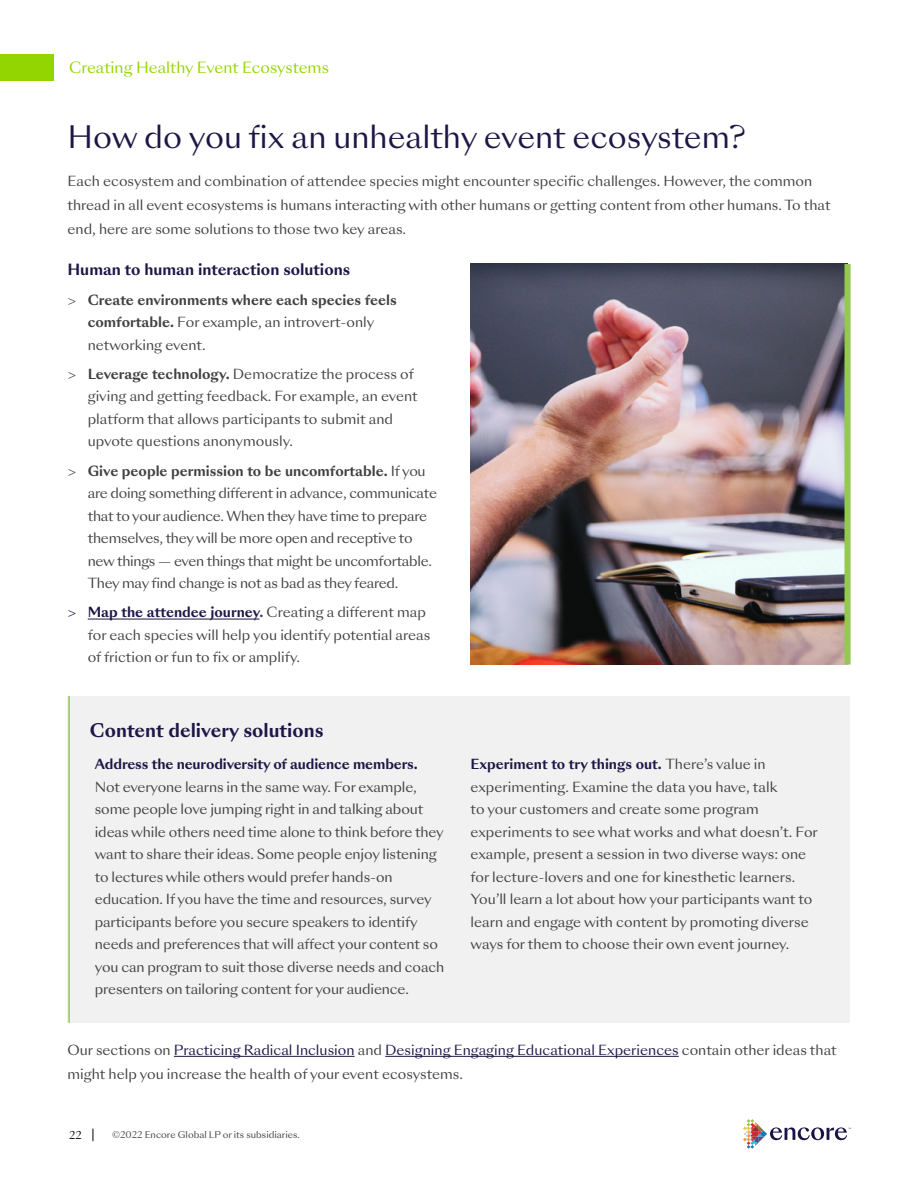
<style>
.page{position:relative;width:918px;height:1188px;background:#fff}
.page>*{position:absolute;margin:0;border:0;box-sizing:border-box;transform-origin:0 0}
.t1{font:30px "Sang Bleu Sunrise";color:#1f1646}
.t2{font:700 18px "Sang Bleu Sunrise";color:#1f1646}
.t3{font:700 15px "Sang Bleu Sunrise";color:#1f1646}
.t4{font:15px "Sang Bleu Sunrise";color:#93d500}
.t5{font:13.5px/22.5px "Sang Bleu Sunrise";letter-spacing:-.01em;color:#414042}
.t6{font:700 13.5px/22.5px "Sang Bleu Sunrise";color:#414042}
.t7{font:700 13.5px "Sang Bleu Sunrise";letter-spacing:-.01em;color:#1f1646}
.t8{font:10.5px "Sang Bleu Sunrise";color:#000}
.t9{font:9px "Sang Bleu Sunrise";color:#414042}
.s1{font-weight:400}
.s2{font-weight:700}
.s3{color:#1f1646}
.s4{font-weight:700;color:#1f1646}
</style>
<div class="page">
<svg style="left:93px;top:1129px;width:1px;height:12px"></svg>
<svg style="left:743px;top:1119px;width:108px;height:30px"></svg>
<div style="left:0;top:54px;width:54px;height:27px;background:#93d500"></div>
<div style="left:68px;top:696px;width:782px;height:327px;background:#f1f1f2"></div>
<hr style="left:88px;top:619px;width:171px;height:1px;background:#1f1646">
<hr style="left:174px;top:1056px;width:181px;height:1px;background:#1f1646">
<hr style="left:385px;top:1056px;width:294px;height:1px;background:#1f1646">
<hr style="left:68px;top:696px;width:2px;height:327px;background:#93c94e">
<img style="left:471px;top:264px;width:374px;height:400px">
<div style="left:845px;top:264px;width:6px;height:400px;background:#93c94e"></div>
<p class="t4" style="left:69px;top:57px;width:261px">Creating Healthy Event Ecosystems</p>
<h1 class="t1" style="left:68px;top:116px;width:680px">How do you fix an unhealthy event ecosystem?</h1>
<p class="t5" style="left:68px;top:169px;width:765px;line-height:24px">Each ecosystem and combination of attendee species might encounter specific challenges. However, the common thread in all event ecosystems is humans interacting with other humans or getting content from other humans. To that end, here are some solutions to those two key areas.</p>
<p class="t3" style="left:68px;top:259px;width:284px">Human to human interaction solutions</p>
<p class="t6" style="left:88px;top:289px;width:311px;text-indent:-20px"><span class="s1">&gt;</span> Create environments where each species feels comfortable. <span class="s1">For example, an introvert-only networking event.</span></p>
<p class="t5" style="left:88px;top:363px;width:331px;text-indent:-20px">&gt; <span class="s2">Leverage technology.</span> Democratize the process of giving and getting feedback. For example, an event platform that allows participants to submit and upvote questions anonymously.</p>
<p class="t5" style="left:88px;top:460px;width:351px;text-indent:-20px">&gt; <span class="s2">Give people permission to be uncomfortable.</span> If you are doing something different in advance, communicate that to your audience. When they have time to prepare themselves, they will be more open and receptive to new things — even things that might be uncomfortable.<br>They may find change is not as bad as they feared.</p>
<p class="t5" style="left:88px;top:602px;width:344px;text-indent:-20px"><span class="s3">&gt;</span> <span class="s4">Map the attendee journey</span><span class="s2">.</span> Creating a different map for each species will help you identify potential areas of friction or fun to fix or amplify.</p>
<h2 class="t2" style="left:90px;top:717px;width:235px">Content delivery solutions</h2>
<p class="t7" style="left:95px;top:755px;width:325px">Address the neurodiversity of audience members.</p>
<p class="t5" style="left:95px;top:776px;width:351px">Not everyone learns in the same way. For example, some people love jumping right in and talking about ideas while others need time alone to think before they want to share their ideas. Some people enjoy listening to lectures while others would prefer hands-on education. If you have the time and resources, survey participants before you secure speakers to identify needs and preferences that will affect your content so you can program to suit those diverse needs and coach presenters on tailoring content for your audience.</p>
<p class="t5" style="left:471px;top:754px;width:349px"><span class="s4">Experiment to try things out.</span> There’s value in experimenting. Examine the data you have, talk<br>to your customers and create some program experiments to see what works and what doesn’t. For example, present a session in two diverse ways: one for lecture-lovers and one for kinesthetic learners.<br>You’ll learn a lot about how your participants want to learn and engage with content by promoting diverse ways for them to choose their own event journey.</p>
<p class="t5" style="left:68px;top:1038px;width:771px;line-height:24px">Our sections on <span class="s3">Practicing Radical Inclusion</span> and <span class="s3">Designing Engaging Educational Experiences</span> contain other ideas that might help you increase the health of your event ecosystems.</p>
<p class="t8" style="left:69px;top:1128px;width:14px">22</p>
<p class="t9" style="left:112px;top:1128px;width:189px">©2022 Encore Global LP or its subsidiaries.</p>
</div>
